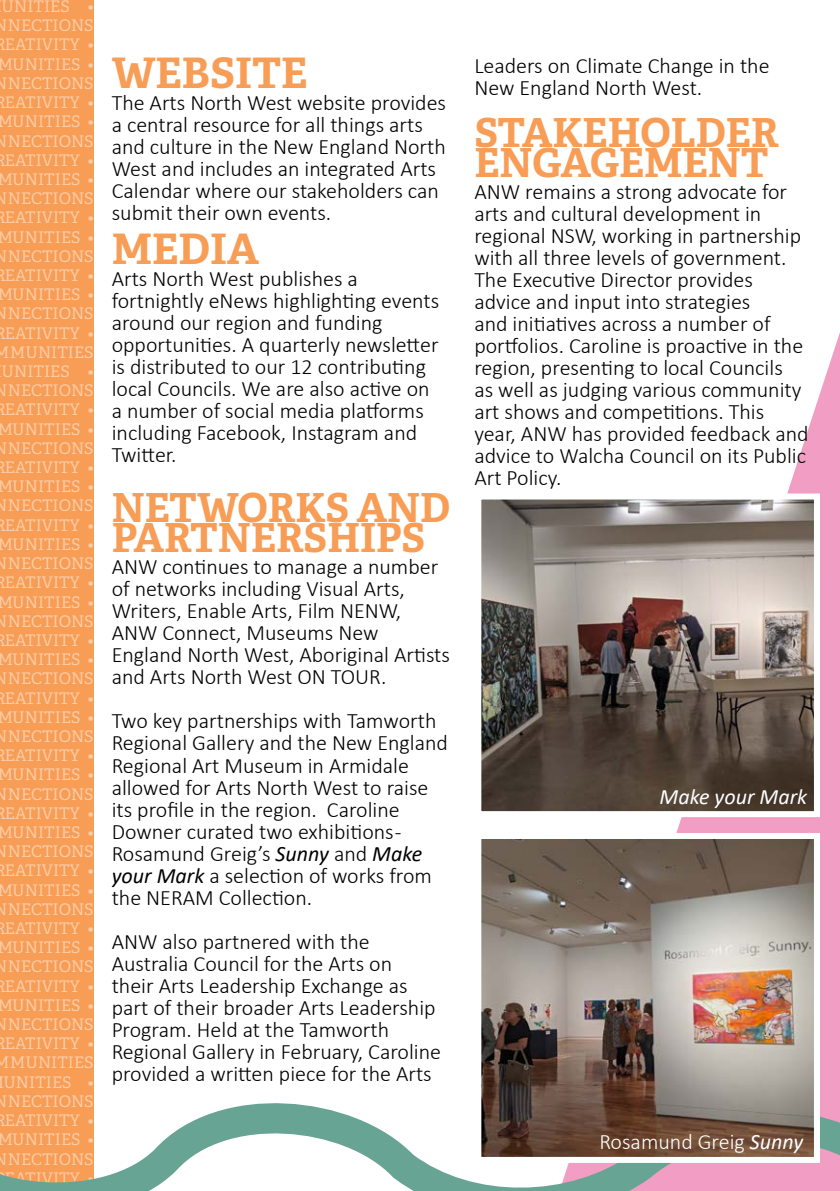
<style>
.page{position:relative;width:840px;height:1191px;background:#fff}
.page>*{position:absolute;margin:0;border:0;box-sizing:border-box;transform-origin:0 0}
.t1{font:700 42px "Adelle PE";color:#f89d55}
.t2{font:700 40px/30px "Adelle PE";color:#f89d55}
.t3{font:300 22px/22px "Calibri";color:#000}
.t4{font:300 22px "Calibri";color:#fff}
.t5{font:italic 22px "Calibri";color:#fff}
.t6{font:16px/19.2px "Adelle PE";color:#fff;text-align:right}
.s1{font-weight:400;font-style:italic}
</style>
<div class="page">
<svg style="left:676px;top:335px;width:163px;height:590px"></svg>
<div style="left:0;top:0;width:94px;height:1191px;background:#f89d55"></div>
<svg style="left:0;top:925px;width:839px;height:266px"></svg>
<img style="left:482px;top:500px;width:330px;height:310px">
<div style="left:475px;top:493px;width:344px;height:324px;border:6px solid #fff"></div>
<img style="left:482px;top:840px;width:330px;height:315px">
<div style="left:475px;top:833px;width:344px;height:329px;border:6px solid #fff"></div>
<p class="t6" style="left:-5px;top:-4px;width:100px">UNITIES •<br>NNECTIONS<br>EATIVITY •<br>MUNITIES •<br>NNECTIONS<br>EATIVITY •<br>MUNITIES •<br>NNECTIONS<br>EATIVITY •<br>MUNITIES •<br>NNECTIONS<br>EATIVITY •<br>MUNITIES •<br>NNECTIONS<br>EATIVITY •<br>MUNITIES •<br>NNECTIONS<br>EATIVITY •<br>MMUNITIES<br>UNITIES •<br>NNECTIONS<br>EATIVITY •<br>MUNITIES •<br>NNECTIONS<br>EATIVITY •<br>MUNITIES •<br>NNECTIONS<br>EATIVITY •<br>MUNITIES •<br>NNECTIONS<br>EATIVITY •<br>MUNITIES •<br>NNECTIONS<br>EATIVITY •<br>MUNITIES •<br>NNECTIONS<br>EATIVITY •<br>MUNITIES •<br>NNECTIONS<br>EATIVITY •<br>MUNITIES •<br>NNECTIONS<br>EATIVITY •<br>MUNITIES •<br>NNECTIONS<br>EATIVITY •<br>MUNITIES •<br>NNECTIONS<br>EATIVITY •<br>MUNITIES •<br>NNECTIONS<br>EATIVITY •<br>MUNITIES •<br>NNECTIONS<br>EATIVITY •<br>MMUNITIES<br>UNITIES •<br>NNECTIONS<br>EATIVITY •<br>MUNITIES •<br>NNECTIONS<br>EATIVITY •</p>
<p class="t1" style="left:112px;top:43px;width:197px">WEBSITE</p>
<p class="t3" style="left:112px;top:92px;width:336px">The Arts North West website provides a central resource for all things arts and culture in the New England North West and includes an integrated Arts Calendar where our stakeholders can submit their own events.</p>
<p class="t1" style="left:112px;top:219px;width:149px">MEDIA</p>
<p class="t3" style="left:112px;top:268px;width:329px">Arts North West publishes a fortnightly eNews highlighting events around our region and funding opportunities. A quarterly newsletter is distributed to our 12 contributing local Councils. We are also active on a number of social media platforms including Facebook, Instagram and<br>Twitter.</p>
<p class="t2" style="left:112px;top:491px;width:340px">NETWORKS AND<br>PARTNERSHIPS</p>
<p class="t3" style="left:112px;top:556px;width:339px">ANW continues to manage a number of networks including Visual Arts,<br>Writers, Enable Arts, Film NENW,<br>ANW Connect, Museums New<br>England North West, Aboriginal Artists and Arts North West ON TOUR.</p>
<p class="t3" style="left:112px;top:710px;width:337px">Two key partnerships with Tamworth<br>Regional Gallery and the New England<br>Regional Art Museum in Armidale allowed for Arts North West to raise its profile in the region. Caroline<br>Downer curated two exhibitions -<br>Rosamund Greig’s <span class="s1">Sunny</span> and <span class="s1">Make your Mark</span> a selection of works from the NERAM Collection.</p>
<p class="t3" style="left:112px;top:930px;width:331px">ANW also partnered with the Australia Council for the Arts on<br>their Arts Leadership Exchange as part of their broader Arts Leadership Program. Held at the Tamworth Regional Gallery in February, Caroline provided a written piece for the Arts</p>
<p class="t3" style="left:474px;top:54px;width:296px">Leaders on Climate Change in the<br>New England North West.</p>
<p class="t2" style="left:474px;top:116px;width:305px">STAKEHOLDER<br>ENGAGEMENT</p>
<p class="t3" style="left:474px;top:180px;width:335px">ANW remains a strong advocate for arts and cultural development in regional NSW, working in partnership with all three levels of government.<br>The Executive Director provides advice and input into strategies<br>and initiatives across a number of portfolios. Caroline is proactive in the region, presenting to local Councils<br>as well as judging various community art shows and competitions. This year, ANW has provided feedback and advice to Walcha Council on its Public Art Policy.</p>
<p class="t5" style="left:659px;top:781px;width:149px">Make your Mark</p>
<p class="t4" style="left:599px;top:1128px;width:205px">Rosamund Greig <span class="s1">Sunny</span></p>
</div>
